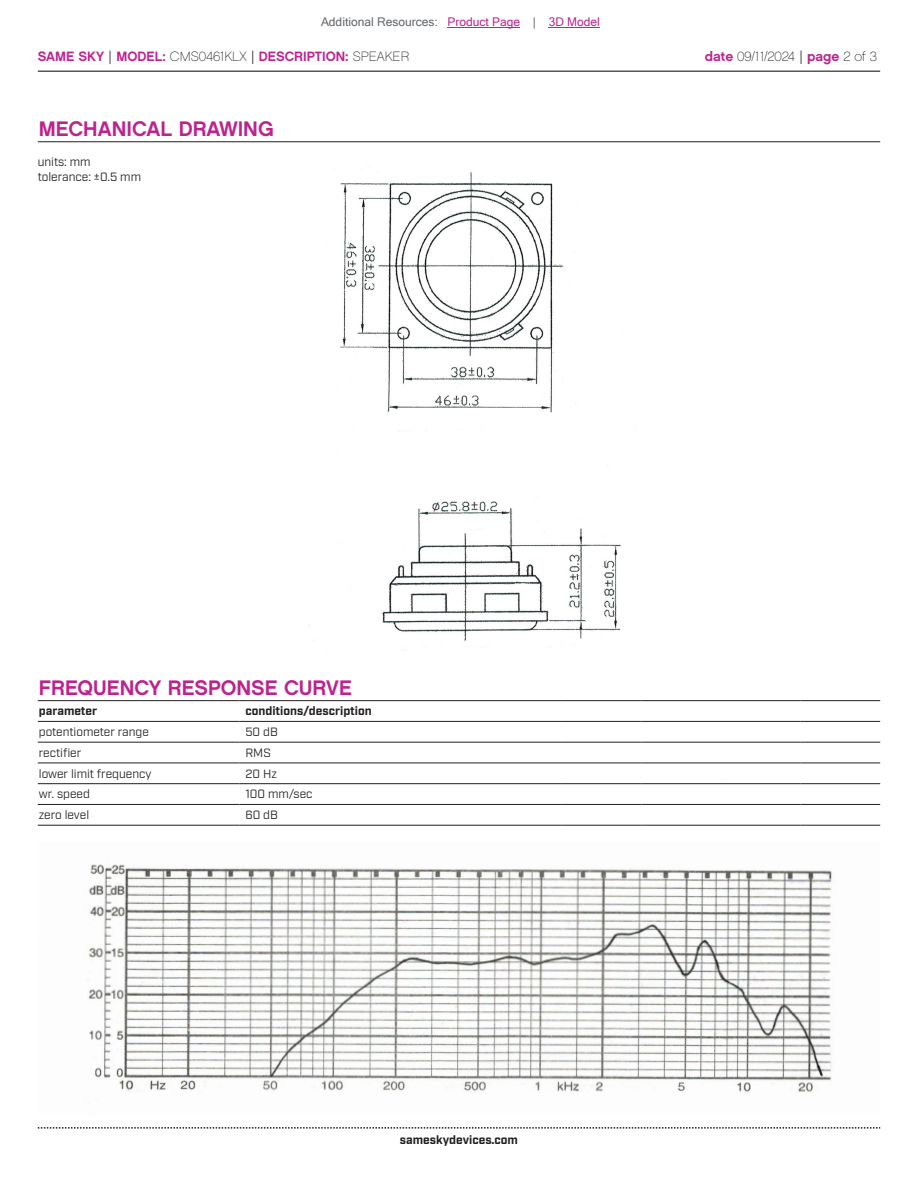
<style>
.page{position:relative;width:918px;height:1188px;background:#fff}
.page>*{position:absolute;margin:0;border:0;box-sizing:border-box;transform-origin:0 0}
.t1{font:21px "Chalet New York Nineteen Sixty";color:#bd238f}
.t2{font:13.5px "Chalet New York Nineteen Sixty";color:#bd238f}
.t3{font:13.5px "Chalet Paris Nineteen Sixty";letter-spacing:-.005em;color:#231f20}
.t4{font:12px/14.4px "Industry";color:#231f20}
.t5{font:700 12px "Industry";color:#231f20}
.t6{font:12px "Microsoft Sans Serif";color:#63676b}
.s1{color:#bd238f}
.s2{font-family:"Industry";color:#231f20}
.s3{font-family:"Chalet Paris Nineteen Sixty";color:#231f20}
.s4{font-family:"Chalet New York Nineteen Sixty";color:#bd238f}
.s5{font-family:"Industry"}
</style>
<div class="page">
<hr style="left:38px;top:71px;width:842px;height:1px;background:#231f20">
<svg style="left:38px;top:1127px;width:842px;height:2px"></svg>
<hr style="left:38px;top:141px;width:842px;height:1px;background:#231f20">
<img style="left:308px;top:172px;width:313px;height:478px">
<hr style="left:38px;top:700px;width:201px;height:1px;background:#231f20">
<hr style="left:239px;top:700px;width:323px;height:1px;background:#231f20">
<hr style="left:562px;top:700px;width:79px;height:1px;background:#231f20">
<hr style="left:641px;top:700px;width:80px;height:1px;background:#231f20">
<hr style="left:721px;top:700px;width:80px;height:1px;background:#231f20">
<hr style="left:801px;top:700px;width:79px;height:1px;background:#231f20">
<hr style="left:38px;top:721px;width:201px;height:1px;background:#231f20">
<hr style="left:239px;top:721px;width:323px;height:1px;background:#231f20">
<hr style="left:562px;top:721px;width:79px;height:1px;background:#231f20">
<hr style="left:641px;top:721px;width:80px;height:1px;background:#231f20">
<hr style="left:721px;top:721px;width:80px;height:1px;background:#231f20">
<hr style="left:801px;top:721px;width:79px;height:1px;background:#231f20">
<hr style="left:38px;top:742px;width:201px;height:1px;background:#231f20">
<hr style="left:239px;top:742px;width:323px;height:1px;background:#231f20">
<hr style="left:562px;top:742px;width:79px;height:1px;background:#231f20">
<hr style="left:641px;top:742px;width:80px;height:1px;background:#231f20">
<hr style="left:721px;top:742px;width:80px;height:1px;background:#231f20">
<hr style="left:801px;top:742px;width:79px;height:1px;background:#231f20">
<hr style="left:38px;top:763px;width:201px;height:1px;background:#231f20">
<hr style="left:239px;top:763px;width:323px;height:1px;background:#231f20">
<hr style="left:562px;top:763px;width:79px;height:1px;background:#231f20">
<hr style="left:641px;top:763px;width:80px;height:1px;background:#231f20">
<hr style="left:721px;top:763px;width:80px;height:1px;background:#231f20">
<hr style="left:801px;top:763px;width:79px;height:1px;background:#231f20">
<hr style="left:38px;top:783px;width:201px;height:1px;background:#231f20">
<hr style="left:239px;top:783px;width:323px;height:1px;background:#231f20">
<hr style="left:562px;top:783px;width:79px;height:1px;background:#231f20">
<hr style="left:641px;top:783px;width:80px;height:1px;background:#231f20">
<hr style="left:721px;top:783px;width:80px;height:1px;background:#231f20">
<hr style="left:801px;top:783px;width:79px;height:1px;background:#231f20">
<hr style="left:38px;top:804px;width:201px;height:1px;background:#231f20">
<hr style="left:239px;top:804px;width:323px;height:1px;background:#231f20">
<hr style="left:562px;top:804px;width:79px;height:1px;background:#231f20">
<hr style="left:641px;top:804px;width:80px;height:1px;background:#231f20">
<hr style="left:721px;top:804px;width:80px;height:1px;background:#231f20">
<hr style="left:801px;top:804px;width:79px;height:1px;background:#231f20">
<hr style="left:38px;top:825px;width:201px;height:1px;background:#231f20">
<hr style="left:239px;top:825px;width:323px;height:1px;background:#231f20">
<hr style="left:562px;top:825px;width:79px;height:1px;background:#231f20">
<hr style="left:641px;top:825px;width:80px;height:1px;background:#231f20">
<hr style="left:721px;top:825px;width:80px;height:1px;background:#231f20">
<hr style="left:801px;top:825px;width:79px;height:1px;background:#231f20">
<img style="left:88px;top:864px;width:744px;height:229px">
<hr style="left:448px;top:27px;width:72px;height:1px;background:#bd238f">
<hr style="left:549px;top:27px;width:51px;height:1px;background:#bd238f">
<p class="t6" style="left:321px;top:15px;width:280px">Additional Resources: <span class="s1">Product Page</span> | <span class="s1">3D Model</span></p>
<p class="t2" style="left:38px;top:47px;width:373px">SAME SKY <span class="s2">|</span> MODEL: <span class="s3">CMS0461KLX</span> <span class="s2">|</span> DESCRIPTION: <span class="s3">SPEAKER</span></p>
<p class="t3" style="left:705px;top:48px;width:174px"><span class="s4">date</span> 09/11/2024 <span class="s5">|</span> <span class="s4">page</span> 2 of 3</p>
<h1 class="t1" style="left:39px;top:115px;width:236px">MECHANICAL DRAWING</h1>
<p class="t4" style="left:38px;top:155px;width:105px">units: mm tolerance: ±0.5 mm</p>
<h1 class="t1" style="left:39px;top:674px;width:314px">FREQUENCY RESPONSE CURVE</h1>
<p class="t5" style="left:39px;top:704px;width:60px">parameter</p>
<p class="t5" style="left:245px;top:704px;width:128px">conditions/description</p>
<p class="t4" style="left:39px;top:725px;width:112px">potentiometer range</p>
<p class="t4" style="left:245px;top:725px;width:34px">50 dB</p>
<p class="t4" style="left:39px;top:746px;width:44px">rectifier</p>
<p class="t4" style="left:245px;top:746px;width:27px">RMS</p>
<p class="t4" style="left:39px;top:767px;width:114px">lower limit frequency</p>
<p class="t4" style="left:245px;top:767px;width:33px">20 Hz</p>
<p class="t4" style="left:39px;top:787px;width:53px">wr. speed</p>
<p class="t4" style="left:245px;top:787px;width:69px">100 mm/sec</p>
<p class="t4" style="left:39px;top:808px;width:52px">zero level</p>
<p class="t4" style="left:245px;top:808px;width:34px">60 dB</p>
<p class="t5" style="left:400px;top:1132px;width:120px">sameskydevices.com</p>
</div>
